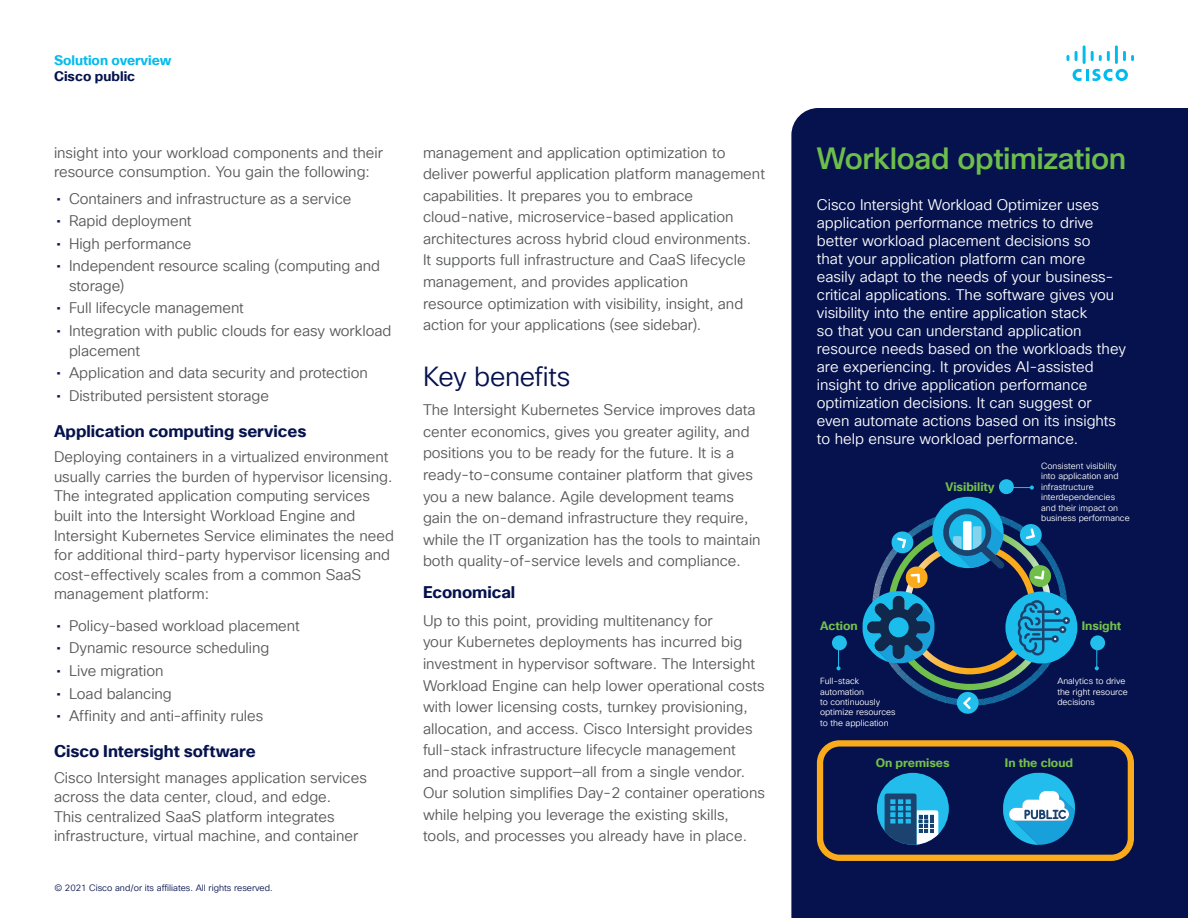
<style>
.page{position:relative;width:1188px;height:918px;background:#fff}
.page>*{position:absolute;margin:0;border:0;box-sizing:border-box;transform-origin:0 0}
.Sidebar_Heading_Gree{font:500 30px "Cisco Sans TT";letter-spacing:-.015em;color:#6dbe4b}
.Subhead2_midnight_bl{font:27px "Cisco Sans TT Light";letter-spacing:-.015em;color:#05124d}
.Subhead3_Midnight_bl{font:700 16.5px "Cisco Sans TT";letter-spacing:-.005em;color:#05124d}
.Body{font:15px/21.6px "Cisco Sans TT Light";color:#57585a}
.Sidebar_Body_White_S{font:15px/18px "Cisco Sans TT Light";color:#fff}
.t1{font:700 13.5px "Cisco Sans TT";color:#01bcec}
.t2{font:700 13.5px "Cisco Sans TT";color:#05124d}
.t3{font:700 12px "Cisco Sans TT";color:#74c04a}
.t4{font:9px "Cisco Sans TT Light";color:#05124d}
.t5{font:8.7px/10.5px "Cisco Sans TT Light";color:#fff}
.s1{font-family:"Cisco Sans TT";color:#05124d}
</style>
<div class="page">
<svg style="left:1073px;top:69px;width:55px;height:12px"></svg>
<svg style="left:1067px;top:55px;width:2px;height:6px"></svg>
<svg style="left:1075px;top:51px;width:3px;height:10px"></svg>
<hr style="left:1083px;top:45px;width:3px;height:19px;background:#01bcec">
<svg style="left:1091px;top:51px;width:19px;height:10px"></svg>
<hr style="left:1115px;top:45px;width:3px;height:19px;background:#01bcec">
<svg style="left:1123px;top:51px;width:11px;height:10px"></svg>
<div style="left:791px;top:108px;width:397px;height:810px;background:#05124d"></div>
<div style="left:957px;top:692px;width:22px;height:22px;background:#22beec;border-radius:50%"></div>
<svg style="left:963px;top:697px;width:8px;height:12px"></svg>
<svg style="left:1028px;top:564px;width:25px;height:24px"></svg>
<svg style="left:1018px;top:522px;width:25px;height:25px"></svg>
<div style="left:999px;top:479px;width:15px;height:15px;background:#22beec;border-radius:50%"></div>
<svg style="left:1013px;top:485px;width:21px;height:5px"></svg>
<div style="left:1090px;top:635px;width:15px;height:15px;background:#22beec;border-radius:50%"></div>
<svg style="left:1095px;top:649px;width:4px;height:21px"></svg>
<div style="left:832px;top:635px;width:15px;height:15px;background:#22beec;border-radius:50%"></div>
<svg style="left:836px;top:649px;width:5px;height:21px"></svg>
<div style="left:932px;top:497px;width:72px;height:71px;background:#1abceb;border-radius:50%"></div>
<div style="left:1005px;top:592px;width:72px;height:72px;background:#1abdec;border-radius:50%"></div>
<svg style="left:1017px;top:600px;width:53px;height:56px"></svg>
<svg style="left:863px;top:507px;width:141px;height:156px;background:#1c4874"></svg>
<div style="left:889px;top:617px;width:20px;height:20px;background:#1abdec;border-radius:50%"></div>
<div style="left:817px;top:740px;width:317px;height:121px;border:6px solid #f9ab1b;border-radius:20px"></div>
<svg style="left:877px;top:773px;width:72px;height:72px;background:#2d7caa"></svg>
<svg style="left:1003px;top:773px;width:72px;height:72px"></svg>
<p class="t1" style="left:54px;top:51px;width:119px">Solution overview</p>
<p class="t2" style="left:54px;top:67px;width:83px">Cisco public</p>
<p class="Body" style="left:54px;top:143px;width:331px;line-height:19.5px">insight into your workload components and their resource consumption. You gain the following:</p>
<p class="Body" style="left:56px;top:188px;width:297px"><span class="s1">•</span> Containers and infrastructure as a service</p>
<p class="Body" style="left:56px;top:211px;width:137px"><span class="s1">•</span> Rapid deployment</p>
<p class="Body" style="left:56px;top:233px;width:137px"><span class="s1">•</span> High performance</p>
<p class="Body" style="left:69px;top:257px;width:312px;line-height:19.5px;text-indent:-13px"><span class="s1">•</span> Independent resource scaling (computing and storage)</p>
<p class="Body" style="left:56px;top:298px;width:189px"><span class="s1">•</span> Full lifecycle management</p>
<p class="Body" style="left:69px;top:321px;width:324px;line-height:19.5px;text-indent:-13px"><span class="s1">•</span> Integration with public clouds for easy workload placement</p>
<p class="Body" style="left:56px;top:363px;width:313px"><span class="s1">•</span> Application and data security and protection</p>
<p class="Body" style="left:56px;top:385px;width:214px"><span class="s1">•</span> Distributed persistent storage</p>
<p class="Subhead3_Midnight_bl" style="left:54px;top:420px;width:254px">Application computing services</p>
<p class="Body" style="left:54px;top:448px;width:341px;line-height:19.5px">Deploying containers in a virtualized environment usually carries the burden of hypervisor licensing.<br>The integrated application computing services built into the Intersight Workload Engine and Intersight Kubernetes Service eliminates the need for additional third-party hypervisor licensing and cost-effectively scales from a common SaaS management platform:</p>
<p class="Body" style="left:56px;top:615px;width:245px"><span class="s1">•</span> Policy-based workload placement</p>
<p class="Body" style="left:56px;top:638px;width:214px"><span class="s1">•</span> Dynamic resource scheduling</p>
<p class="Body" style="left:56px;top:660px;width:109px"><span class="s1">•</span> Live migration</p>
<p class="Body" style="left:56px;top:683px;width:117px"><span class="s1">•</span> Load balancing</p>
<p class="Body" style="left:56px;top:706px;width:208px"><span class="s1">•</span> Affinity and anti-affinity rules</p>
<p class="Subhead3_Midnight_bl" style="left:54px;top:740px;width:203px">Cisco Intersight software</p>
<p class="Body" style="left:54px;top:768px;width:314px;line-height:19.5px">Cisco Intersight manages application services across the data center, cloud, and edge.<br>This centralized SaaS platform integrates infrastructure, virtual machine, and container</p>
<p class="t4" style="left:54px;top:882px;width:220px">© 2021 Cisco and/or its affiliates. All rights reserved.</p>
<p class="Body" style="left:423px;top:142px;width:344px">management and application optimization to deliver powerful application platform management capabilities. It prepares you to embrace cloud-native, microservice-based application architectures across hybrid cloud environments.<br>It supports full infrastructure and CaaS lifecycle management, and provides application<br>resource optimization with visibility, insight, and action for your applications (see sidebar).</p>
<p class="Subhead2_midnight_bl" style="left:423px;top:359px;width:149px">Key benefits</p>
<p class="Body" style="left:423px;top:400px;width:339px">The Intersight Kubernetes Service improves data center economics, gives you greater agility, and positions you to be ready for the future. It is a ready-to-consume container platform that gives you a new balance. Agile development teams gain the on-demand infrastructure they require, while the IT organization has the tools to maintain both quality-of-service levels and compliance.</p>
<p class="Subhead3_Midnight_bl" style="left:423px;top:581px;width:94px">Economical</p>
<p class="Body" style="left:423px;top:610px;width:344px">Up to this point, providing multitenancy for<br>your Kubernetes deployments has incurred big investment in hypervisor software. The Intersight Workload Engine can help lower operational costs with lower licensing costs, turnkey provisioning, allocation, and access. Cisco Intersight provides full-stack infrastructure lifecycle management<br>and proactive support—all from a single vendor.<br>Our solution simplifies Day-2 container operations while helping you leverage the existing skills, tools, and processes you already have in place.</p>
<p class="Sidebar_Heading_Gree" style="left:817px;top:139px;width:311px">Workload optimization</p>
<p class="Sidebar_Body_White_S" style="left:817px;top:196px;width:311px">Cisco Intersight Workload Optimizer uses application performance metrics to drive better workload placement decisions so<br>that your application platform can more easily adapt to the needs of your business&shy;critical applications. The software gives you visibility into the entire application stack<br>so that you can understand application resource needs based on the workloads they are experiencing. It provides AI-assisted insight to drive application performance optimization decisions. It can suggest or even automate actions based on its insights to help ensure workload performance.</p>
<p class="t3" style="left:945px;top:479px;width:51px">Visibility</p>
<p class="t5" style="left:1041px;top:461px;width:90px">Consistent visibility into application and infrastructure interdependencies and their impact on business performance</p>
<p class="t3" style="left:820px;top:618px;width:39px">Action</p>
<p class="t3" style="left:1082px;top:618px;width:41px">Insight</p>
<p class="t5" style="left:820px;top:676px;width:77px">Full-stack automation<br>to continuously optimize resources to the application</p>
<p class="t5" style="left:1057px;top:676px;width:72px">Analytics to drive the right resource decisions</p>
<p class="t3" style="left:876px;top:754px;width:75px">On premises</p>
<p class="t3" style="left:1005px;top:754px;width:70px">In the cloud</p>
</div>
